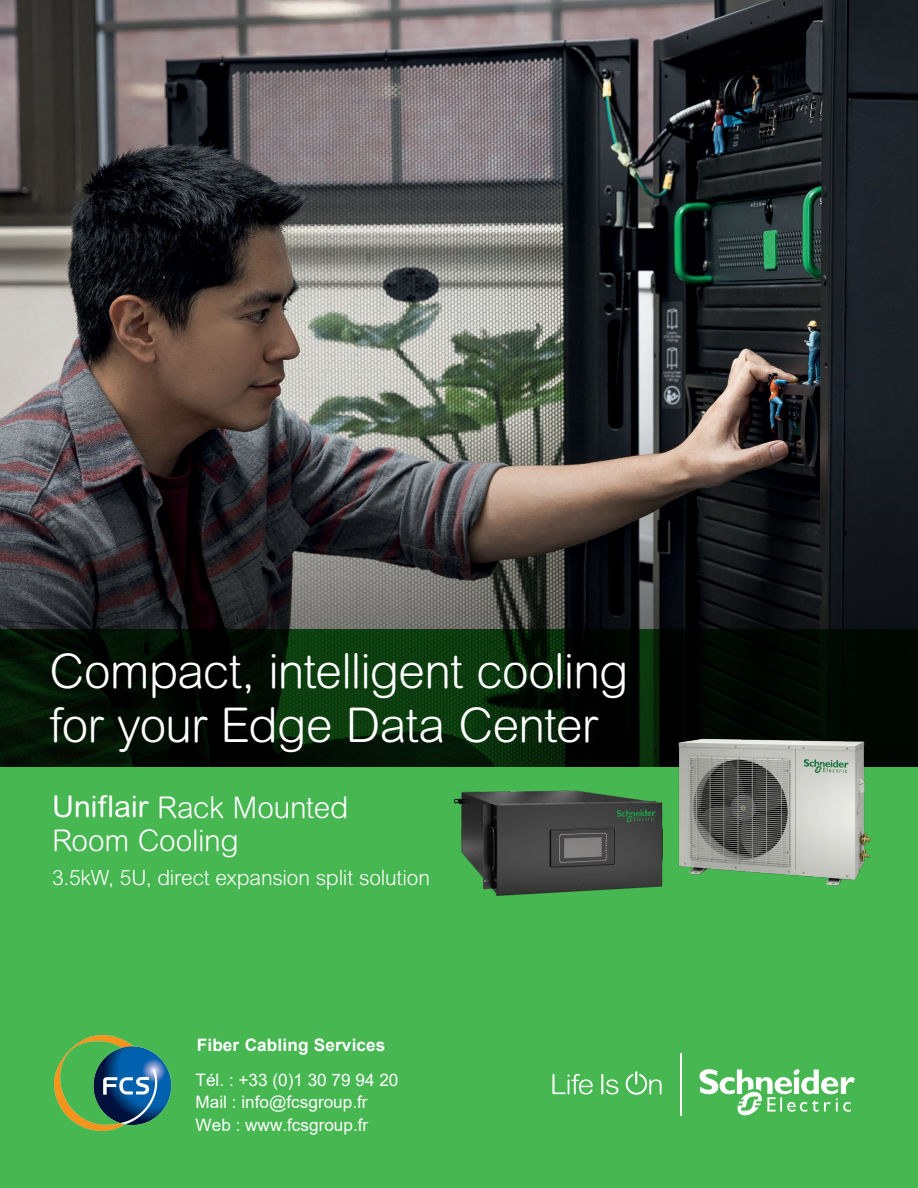
<style>
.page{position:relative;width:918px;height:1188px;background:#fff}
.page>*{position:absolute;margin:0;border:0;box-sizing:border-box;transform-origin:0 0}
.t1{font:300 48px/54px "Arial Rounded MT Std";letter-spacing:-.02em;color:#fff}
.t2{font:300 30px/33px "Arial Rounded MT Pro";letter-spacing:-.01em;color:#fff}
.t3{font:300 21px "Arial Rounded MT Pro";letter-spacing:-.01em;color:#fff}
.t4{font:17.1px/22.5px "Arial";color:#fff}
.t5{font:700 17.1px "Arial";letter-spacing:.01em;color:#fff}
.t6{font:17.1px "Arial";color:#fff}
.s1{font-weight:400}
</style>
<div class="page">
<img style="left:0;top:0;width:918px;height:411px">
<svg style="left:0;top:411px;width:918px;height:218px;background:#3d3a3a"></svg>
<div style="left:0;top:767px;width:918px;height:421px;background:#46b751"></div>
<svg style="left:0;top:629px;width:918px;height:138px;background:#041605"></svg>
<svg style="left:552px;top:1074px;width:41px;height:20px"></svg>
<svg style="left:601px;top:1074px;width:17px;height:20px"></svg>
<svg style="left:626px;top:1071px;width:36px;height:24px"></svg>
<hr style="left:680px;top:1053px;width:1px;height:63px;background:#fff">
<svg style="left:700px;top:1069px;width:155px;height:47px"></svg>
<img style="left:444px;top:730px;width:441px;height:166px">
<img style="left:54px;top:1036px;width:118px;height:94px">
<p class="t1" style="left:50px;top:644px;width:580px">Compact, intelligent cooling for your Edge Data Center</p>
<p class="t2" style="left:52px;top:792px;width:298px"><span class="s1">Uniflair</span> Rack Mounted<br>Room Cooling</p>
<p class="t3" style="left:52px;top:865px;width:379px">3.5kW, 5U, direct expansion split solution</p>
<p class="t5" style="left:197px;top:1033px;width:190px">Fiber Cabling Services</p>
<p class="t4" style="left:196px;top:1068px;width:204px">Tél. : +33 (0)1 30 79 94 20<br>Mail : info@fcsgroup.fr</p>
<p class="t6" style="left:196px;top:1113px;width:174px">Web : www.fcsgroup.fr</p>
</div>
